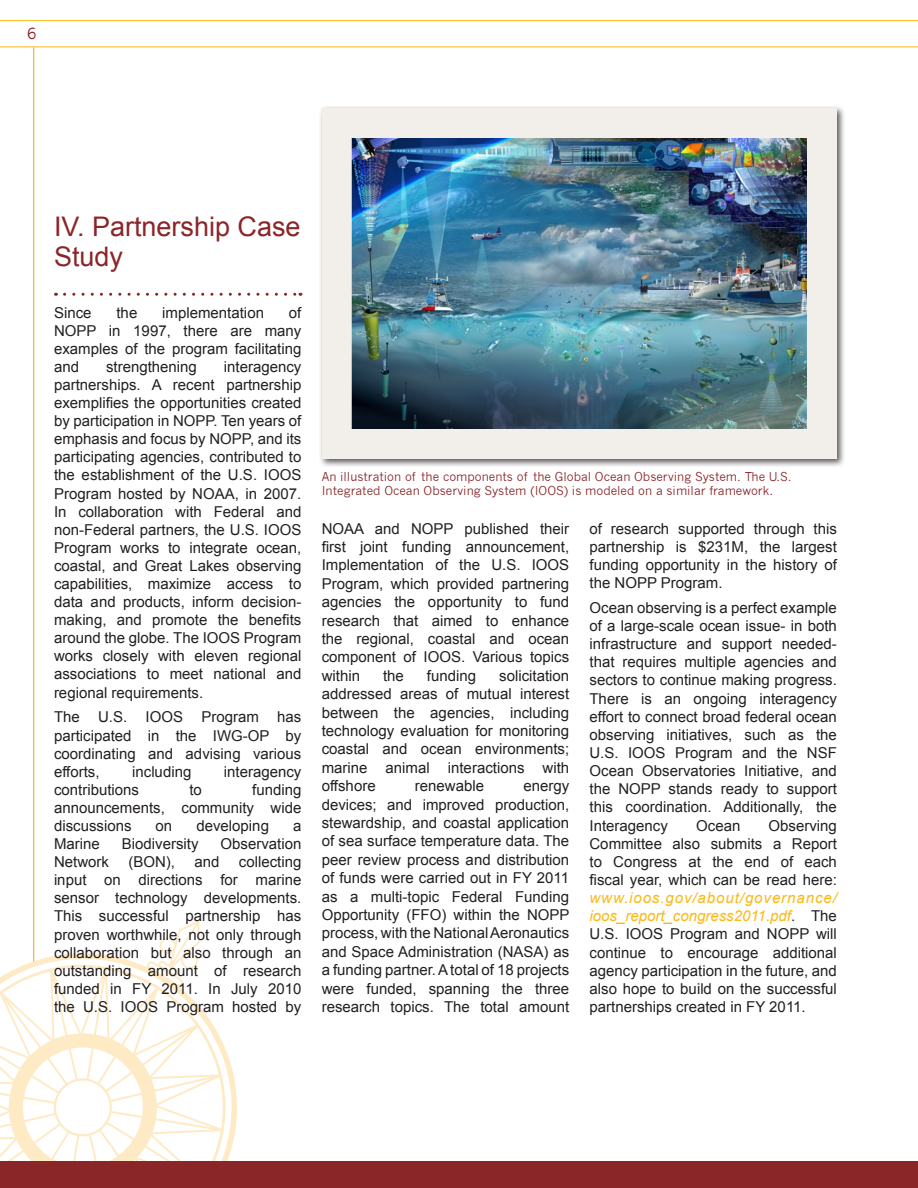
<style>
.page{position:relative;width:918px;height:1188px;background:#fff}
.page>*{position:absolute;margin:0;border:0;box-sizing:border-box;transform-origin:0 0}
.Chapter_Head{font:27px/30.2px "Arial";color:#8a2528}
.Body1{font:15px/18.1px "Arial";color:#231f20;text-align:justify}
.t1{font:15px "News Gothic";color:#8a2528}
.t2{font:12px/13.5px "News Gothic";color:#8a2528}
.s1{font-style:italic;color:#fcb814}
</style>
<div class="page">
<hr style="left:33px;top:47px;width:1px;height:920px;background:#e7a512">
<svg style="left:0;top:920px;width:237px;height:241px"></svg>
<div style="left:0;top:1161px;width:918px;height:27px;background:#8a2528"></div>
<svg style="left:0;top:20px;width:918px;height:27px"></svg>
<svg style="left:65px;top:293px;width:236px;height:3px"></svg>
<div style="left:318px;top:105px;width:528px;height:362px;background:#231f20;opacity:.75"></div>
<img style="left:353px;top:139px;width:453px;height:289px">
<div style="left:322px;top:108px;width:515px;height:351px;border:30px solid #f2eeea"></div>
<p class="t1" style="left:27px;top:25px;width:11px">6</p>
<p class="Chapter_Head" style="left:54px;top:211px;width:248px">IV. Partnership Case<br>Study</p>
<p class="Body1" style="left:54px;top:303px;width:39px">Since</p>
<p class="Body1" style="left:116px;top:303px;width:22px">the</p>
<p class="Body1" style="left:162px;top:303px;width:103px">implementation</p>
<p class="Body1" style="left:54px;top:303px;width:249px;text-indent:235px">of NOPP in 1997, there are many examples of the program facilitating and</p>
<p class="Body1" style="left:54px;top:358px;width:249px;text-indent:170px">interagency partnerships. A recent partnership exemplifies the opportunities created by participation in NOPP. Ten years of emphasis and focus by NOPP, and its participating agencies, contributed to the establishment of the U.S. IOOS Program hosted by NOAA, in 2007.<br>In collaboration with Federal and non-Federal partners, the U.S. IOOS Program works to integrate ocean, coastal, and Great Lakes observing capabilities, maximize access to data and products, inform decision&shy;making, and promote the benefits around the globe. The IOOS Program works closely with eleven regional associations to meet national and regional requirements.</p>
<p class="Body1" style="left:54px;top:708px;width:249px">The U.S. IOOS Program has participated in the IWG-OP by coordinating and advising various efforts,</p>
<p class="Body1" style="left:106px;top:358px;width:92px">strengthening</p>
<p class="Body1" style="left:132px;top:762px;width:61px">including</p>
<p class="Body1" style="left:224px;top:762px;width:79px">interagency</p>
<p class="Body1" style="left:54px;top:780px;width:87px">contributions</p>
<p class="Body1" style="left:189px;top:780px;width:14px">to</p>
<p class="Body1" style="left:54px;top:780px;width:249px;text-indent:198px">funding announcements, community wide discussions</p>
<p class="Body1" style="left:156px;top:817px;width:18px">on</p>
<p class="Body1" style="left:196px;top:817px;width:74px">developing</p>
<p class="Body1" style="left:293px;top:817px;width:10px">a</p>
<p class="Body1" style="left:54px;top:835px;width:47px">Marine</p>
<p class="Body1" style="left:122px;top:835px;width:78px">Biodiversity</p>
<p class="Body1" style="left:221px;top:835px;width:82px">Observation</p>
<p class="Body1" style="left:54px;top:853px;width:57px">Network</p>
<p class="Body1" style="left:128px;top:853px;width:48px">(BON),</p>
<p class="Body1" style="left:195px;top:853px;width:27px">and</p>
<p class="Body1" style="left:54px;top:853px;width:249px;text-indent:185px">collecting input on directions for marine sensor technology developments.<br>This successful partnership has proven worthwhile, not only through collaboration but also through an outstanding amount of research funded in FY 2011. In July 2010 the U.S. IOOS Program hosted by</p>
<p class="t2" style="left:322px;top:470px;width:471px">An illustration of the components of the Global Ocean Observing System. The U.S.<br>Integrated Ocean Observing System (IOOS) is modeled on a similar framework.</p>
<p class="Body1" style="left:322px;top:519px;width:249px">NOAA and NOPP published their first joint funding announcement, Implementation of the U.S. IOOS Program, which provided partnering agencies the opportunity to fund research that aimed to enhance the regional, coastal and ocean component of IOOS. Various topics within</p>
<p class="Body1" style="left:383px;top:666px;width:22px">the</p>
<p class="Body1" style="left:427px;top:666px;width:51px">funding</p>
<p class="Body1" style="left:322px;top:666px;width:249px;text-indent:177px">solicitation addressed areas of mutual interest between the agencies, including technology evaluation for monitoring coastal and ocean environments; marine animal interactions with offshore</p>
<p class="Body1" style="left:415px;top:777px;width:71px">renewable</p>
<p class="Body1" style="left:322px;top:777px;width:249px;text-indent:202px">energy devices; and improved production, stewardship, and coastal application of sea surface temperature data. The peer review process and distribution of funds were carried out in FY 2011 as a multi-topic Federal Funding Opportunity (FFO) within the NOPP process, with the National Aeronautics and Space Administration (NASA) as a funding partner. A total of 18 projects were funded, spanning the three research topics. The total amount</p>
<p class="Body1" style="left:590px;top:519px;width:249px">of research supported through this partnership is $231M, the largest funding opportunity in the history of the NOPP Program.</p>
<p class="Body1" style="left:590px;top:599px;width:249px">Ocean observing is a perfect example of a large-scale ocean issue- in both infrastructure and support needed&shy;that requires multiple agencies and sectors to continue making progress.<br>There is an ongoing interagency effort to connect broad federal ocean observing initiatives, such as the U.S. IOOS Program and the NSF Ocean Observatories Initiative, and the NOPP stands ready to support this coordination. Additionally, the Interagency</p>
<p class="Body1" style="left:590px;top:816px;width:249px;text-indent:179px">Observing Committee also submits a Report to Congress at the end of each fiscal year, which can be read here: <span class="s1">www.ioos.gov/about/governance/ ioos_report_congress2011.pdf</span>. The U.S. IOOS Program and NOPP will continue to encourage additional agency participation in the future, and also hope to build on the successful partnerships created in FY 2011.</p>
<p class="Body1" style="left:696px;top:816px;width:46px">Ocean</p>
</div>
